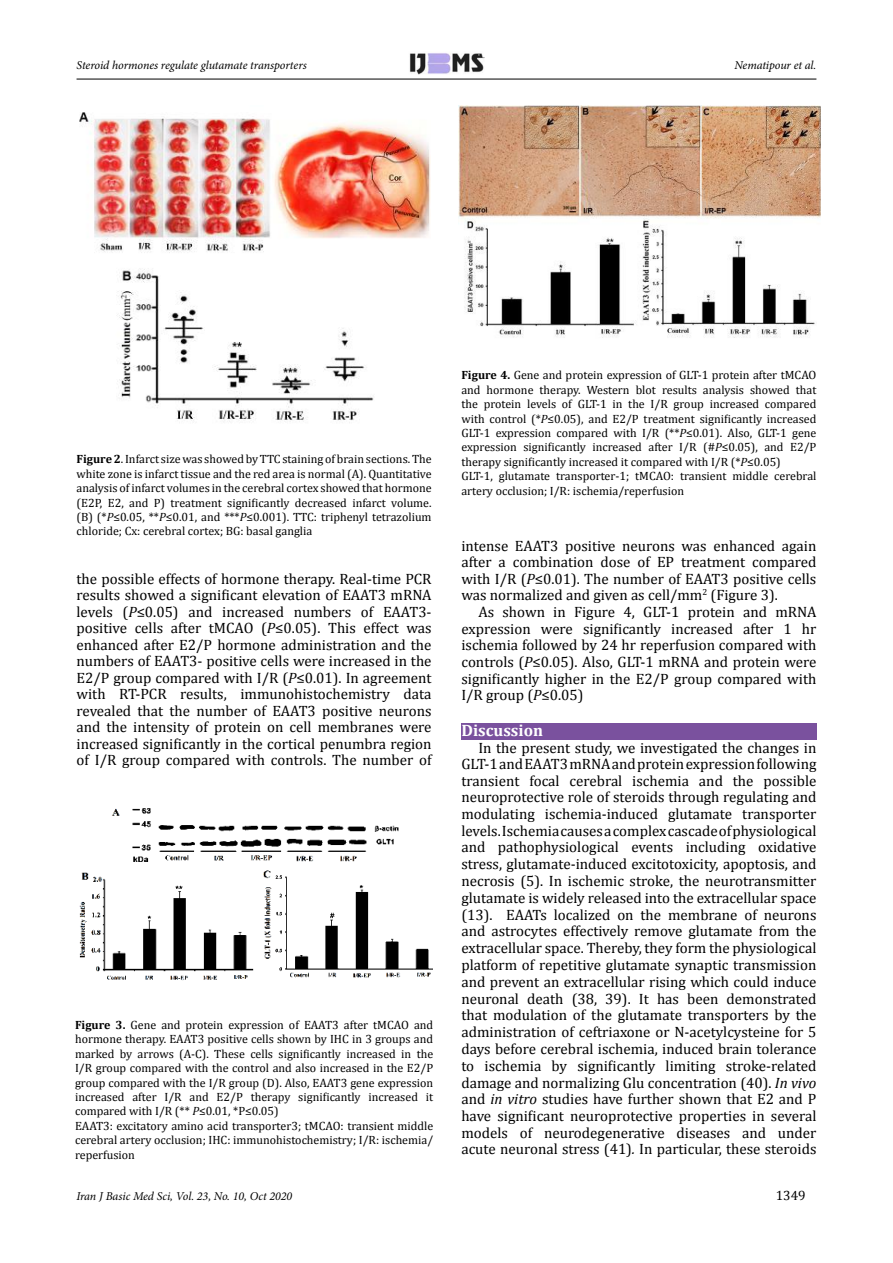
<style>
.page{position:relative;width:893px;height:1263px;background:#fff}
.page>*{position:absolute;margin:0;border:0;box-sizing:border-box;transform-origin:0 0}
.t1{font:700 16.5px "Cambria";color:#fff}
.t2{font:15px/16.8px "Cambria";color:#000;text-align:justify}
.t3{font:13.5px "Cambria";color:#000}
.t4{font:12px/14.4px "Cambria";color:#000}
.t5{font:italic 12px "Minion Pro";letter-spacing:-.01em;color:#000}
.s1{font-weight:700}
.s2{font-style:italic}
</style>
<div class="page">
<img style="left:409px;top:53px;width:76px;height:22px">
<hr style="left:77px;top:79px;width:739px;height:1px;background:#000">
<div style="left:461px;top:723px;width:355px;height:17px;background:#7a519e"></div>
<img style="left:79px;top:112px;width:351px;height:311px">
<img style="left:458px;top:106px;width:363px;height:232px">
<img style="left:79px;top:808px;width:353px;height:173px">
<p class="t5" style="left:77px;top:57px;width:232px">Steroid hormones regulate glutamate transporters</p>
<p class="t5" style="left:734px;top:57px;width:84px">Nematipour et al.</p>
<p class="t4" style="left:77px;top:452px;width:357px;text-align:justify"><span class="s1">Figure 2</span>. Infarct size was showed by TTC staining of brain sections. The white zone is infarct tissue and the red area is normal (A). Quantitative analysis of infarct volumes in the cerebral cortex showed that hormone (E2P, E2, and P) treatment significantly decreased infarct volume. (B) (*<span class="s2">P</span>≤0.05, **<span class="s2">P</span>≤0.01, and ***<span class="s2">P</span>≤0.001). TTC: triphenyl tetrazolium chloride; Cx: cerebral cortex; BG: basal ganglia</p>
<p class="t2" style="left:77px;top:570px;width:357px">the possible effects of hormone therapy. Real-time PCR results showed a significant elevation of EAAT3 mRNA levels (<span class="s2">P</span>≤0.05) and increased numbers of EAAT3- positive cells after tMCAO (<span class="s2">P</span>≤0.05). This effect was enhanced after E2/P hormone administration and the numbers of EAAT3- positive cells were increased in the E2/P group compared with I/R (<span class="s2">P</span>≤0.01). In agreement with RT-PCR results, immunohistochemistry data revealed that the number of EAAT3 positive neurons and the intensity of protein on cell membranes were increased significantly in the cortical penumbra region of I/R group compared with controls. The number of</p>
<p class="t4" style="left:75px;top:1018px;width:360px"><span class="s1">Figure 3.</span> Gene and protein expression of EAAT3 after tMCAO and hormone therapy. EAAT3 positive cells shown by IHC in 3 groups and marked by arrows (A-C). These cells significantly increased in the I/R group compared with the control and also increased in the E2/P group compared with the I/R group (D). Also, EAAT3 gene expression increased after I/R and E2/P therapy significantly increased it compared with I/R (** <span class="s2">P</span>≤0.01, *P≤0.05)<br>EAAT3: excitatory amino acid transporter3; tMCAO: transient middle cerebral artery occlusion; IHC: immunohistochemistry; I/R: ischemia/ reperfusion</p>
<p class="t4" style="left:461px;top:368px;width:357px"><span class="s1">Figure 4.</span> Gene and protein expression of GLT-1 protein after tMCAO and hormone therapy. Western blot results analysis showed that the protein levels of GLT-1 in the I/R group increased compared with control (*<span class="s2">P</span>≤0.05), and E2/P treatment significantly increased GLT-1 expression compared with I/R (**<span class="s2">P</span>≤0.01). Also, GLT-1 gene expression significantly increased after I/R (#<span class="s2">P</span>≤0.05), and E2/P therapy significantly increased it compared with I/R (*<span class="s2">P</span>≤0.05)<br>GLT-1, glutamate transporter-1; tMCAO: transient middle cerebral artery occlusion; I/R: ischemia/reperfusion</p>
<p class="t2" style="left:461px;top:537px;width:357px">intense EAAT3 positive neurons was enhanced again after a combination dose of EP treatment compared with I/R (<span class="s2">P</span>≤0.01). The number of EAAT3 positive cells was normalized and given as cell/mm<sup>2</sup> (Figure 3).</p>
<p class="t2" style="left:461px;top:603px;width:357px;text-indent:17px">As shown in Figure 4, GLT-1 protein and mRNA expression were significantly increased after 1 hr ischemia followed by 24 hr reperfusion compared with controls (<span class="s2">P</span>≤0.05). Also, GLT-1 mRNA and protein were significantly higher in the E2/P group compared with I/R group (<span class="s2">P</span>≤0.05)</p>
<p class="t1" style="left:461px;top:719px;width:83px">Discussion</p>
<p class="t2" style="left:461px;top:739px;width:357px;text-indent:17px">In the present study, we investigated the changes in GLT-1 and EAAT3 mRNA and protein expression following transient focal cerebral ischemia and the possible neuroprotective role of steroids through regulating and modulating ischemia-induced glutamate transporter levels. Ischemia causes a complex cascade of physiological and pathophysiological events including oxidative stress, glutamate-induced excitotoxicity, apoptosis, and necrosis (5). In ischemic stroke, the neurotransmitter glutamate is widely released into the extracellular space (13). EAATs localized on the membrane of neurons and astrocytes effectively remove glutamate from the extracellular space. Thereby, they form the physiological platform of repetitive glutamate synaptic transmission and prevent an extracellular rising which could induce neuronal death (38, 39). It has been demonstrated that modulation of the glutamate transporters by the administration of ceftriaxone or N-acetylcysteine for 5 days before cerebral ischemia, induced brain tolerance to ischemia by significantly limiting stroke-related damage and normalizing Glu concentration (40). <span class="s2">In vivo </span>and <span class="s2">in vitro</span> studies have further shown that E2 and P have significant neuroprotective properties in several models of neurodegenerative diseases and under acute neuronal stress (41)<span class="s2">.</span> In particular, these steroids</p>
<p class="t5" style="left:77px;top:1187px;width:217px">Iran J Basic Med Sci, Vol. 23, No. 10, Oct 2020</p>
<p class="t3" style="left:776px;top:1187px;width:31px">1349</p>
</div>
